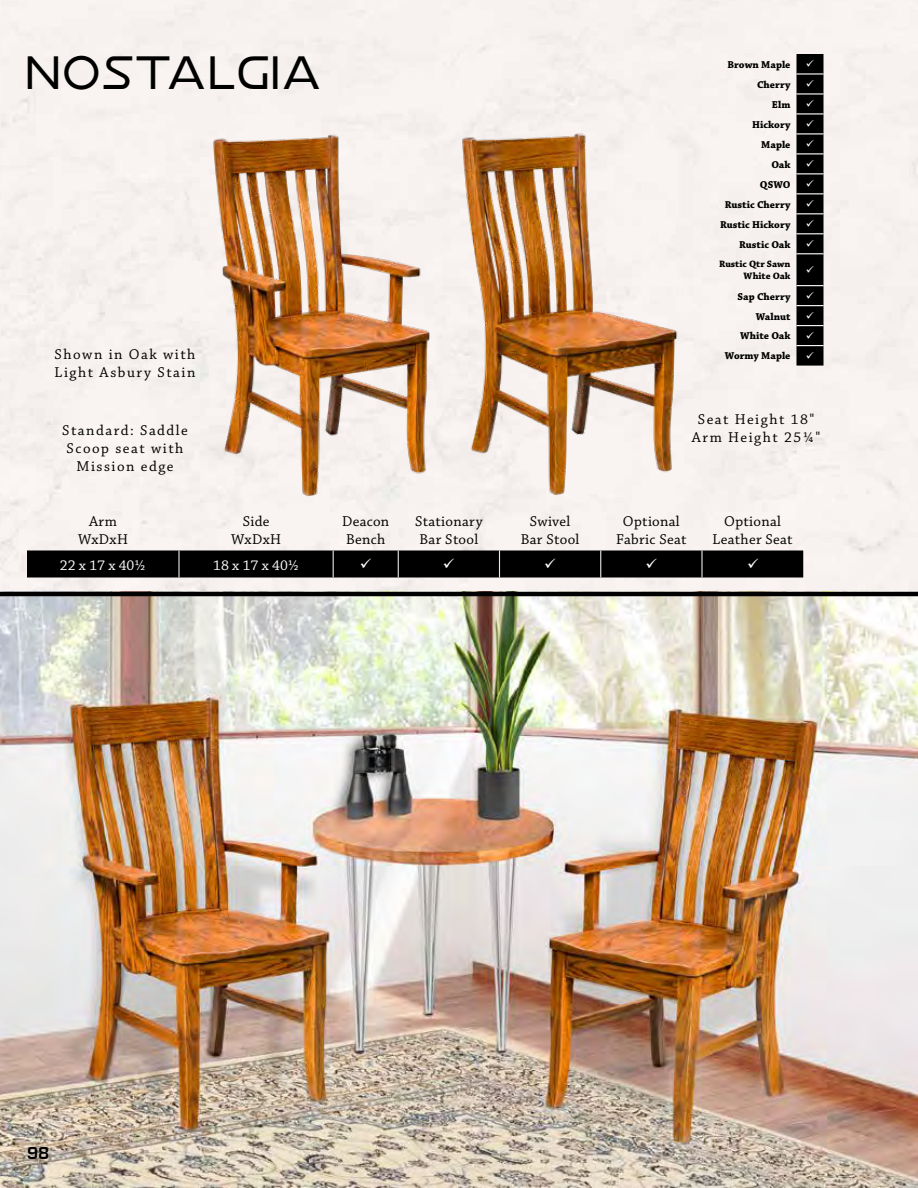
<style>
.page{position:relative;width:918px;height:1188px;background:#fff}
.page>*{position:absolute;margin:0;border:0;box-sizing:border-box;transform-origin:0 0}
.t1{font:45px "Restore Bk";letter-spacing:.1em;color:#000}
.t2{font:700 18px "Eurostile";color:#000}
.t3{font:15px/18px "Chaparral Pro";letter-spacing:.035em;color:#000;text-align:center}
.t4{font:15px/18px "Chaparral Pro";letter-spacing:.1em;color:#000;text-align:center}
.t5{font:15px "Chaparral Pro";color:#fff}
.t6{font:700 10.5px "Chaparral Pro";color:#000}
.t7{font:700 9.75px/11.7px "Chaparral Pro";color:#000;text-align:right}
</style>
<div class="page">
<div style="left:0;top:0;width:918px;height:592px;background:#f7f2ef"></div>
<img style="left:0;top:596px;width:918px;height:592px">
<img style="left:200px;top:130px;width:242px;height:380px">
<img style="left:446px;top:130px;width:242px;height:379px">
<hr style="left:0;top:592px;width:918px;height:4px;background:#000">
<svg style="left:796px;top:54px;width:28px;height:312px;background:#151515"></svg>
<svg style="left:27px;top:550px;width:776px;height:28px;background:#0a0a0a"></svg>
<h1 class="t1" style="left:27px;top:44px;width:295px">NOSTALGIA</h1>
<h3 class="t4" style="left:55px;top:346px;width:142px;text-align:left">Shown in Oak with<br>Light Asbury Stain</h3>
<h3 class="t4" style="left:62px;top:422px;width:127px">Standard: Saddle<br>Scoop seat with<br>Mission edge</h3>
<p class="t6" style="left:728px;top:58px;width:64px">Brown Maple</p>
<p class="t6" style="left:757px;top:78px;width:35px">Cherry</p>
<p class="t6" style="left:772px;top:98px;width:20px">Elm</p>
<p class="t6" style="left:752px;top:118px;width:40px">Hickory</p>
<p class="t6" style="left:761px;top:138px;width:31px">Maple</p>
<p class="t6" style="left:771px;top:158px;width:21px">Oak</p>
<p class="t6" style="left:760px;top:178px;width:32px">QSWO</p>
<p class="t6" style="left:725px;top:198px;width:67px">Rustic Cherry</p>
<p class="t6" style="left:720px;top:218px;width:72px">Rustic Hickory</p>
<p class="t6" style="left:739px;top:238px;width:53px">Rustic Oak</p>
<p class="t7" style="left:719px;top:259px;width:73px">Rustic Qtr Sawn<br>White Oak</p>
<p class="t6" style="left:737px;top:290px;width:55px">Sap Cherry</p>
<p class="t6" style="left:756px;top:310px;width:36px">Walnut</p>
<p class="t6" style="left:740px;top:330px;width:52px">White Oak</p>
<p class="t6" style="left:725px;top:350px;width:67px">Wormy Maple</p>
<h3 class="t4" style="left:692px;top:411px;width:130px">Seat Height 18"<br>Arm Height 25¼"</h3>
<h3 class="t3" style="left:78px;top:513px;width:51px">Arm<br>WxDxH</h3>
<h3 class="t3" style="left:231px;top:513px;width:51px">Side<br>WxDxH</h3>
<h3 class="t3" style="left:342px;top:513px;width:49px;text-align:left">Deacon<br>Bench</h3>
<h3 class="t3" style="left:415px;top:513px;width:69px;text-align:left">Stationary<br>Bar Stool</h3>
<h3 class="t3" style="left:521px;top:513px;width:60px">Swivel<br>Bar Stool</h3>
<h3 class="t3" style="left:616px;top:513px;width:72px">Optional<br>Fabric Seat</h3>
<h3 class="t3" style="left:713px;top:513px;width:82px">Optional<br>Leather Seat</h3>
<h3 class="t5" style="left:60px;top:557px;width:87px">22 x 17 x 40½</h3>
<h3 class="t5" style="left:213px;top:557px;width:87px">18 x 17 x 40½</h3>
<h2 class="t2" style="left:27px;top:1144px;width:24px">98</h2>
</div>
